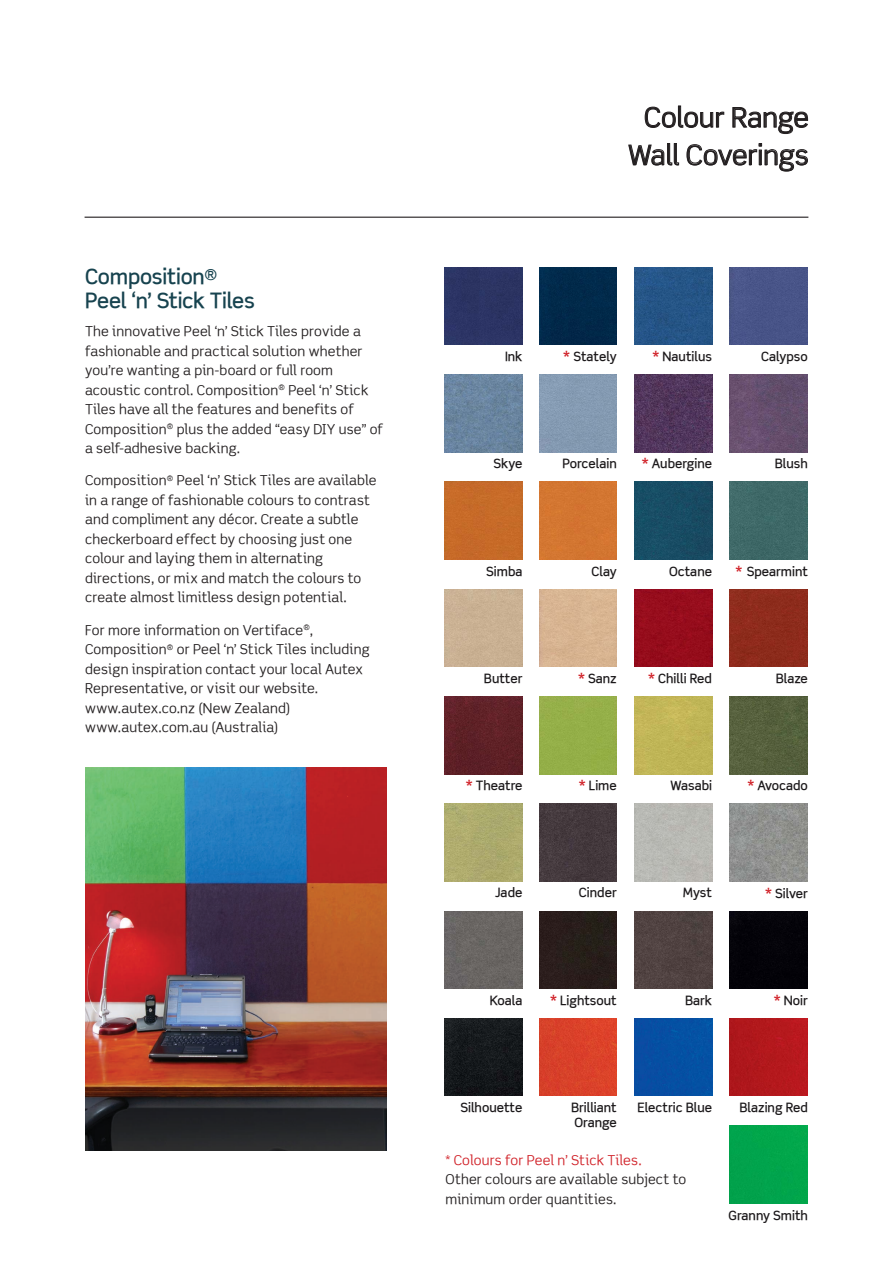
<style>
.page{position:relative;width:893px;height:1263px;background:#fff}
.page>*{position:absolute;margin:0;border:0;box-sizing:border-box;transform-origin:0 0}
.t1{font:27px "Scene";color:#231f20}
.sub_heading{font:500 21px/24px "Scene";letter-spacing:-.01em;color:#17434f}
.copy_leading{font:13.5px/19.5px "Scene Alt";letter-spacing:.01em;color:#231f20}
.t2{font:500 12.75px/15px "Scene";color:#1b181a}
.s1{font-size:18px;color:#d1232a}
.s2{color:#d1232a}
</style>
<div class="page">
<svg style="left:645px;top:106px;width:79px;height:22px"></svg>
<svg style="left:732px;top:107px;width:76px;height:27px"></svg>
<svg style="left:628px;top:143px;width:51px;height:23px"></svg>
<svg style="left:687px;top:143px;width:121px;height:28px"></svg>
<hr style="left:85px;top:217px;width:723px;height:1px;background:#231f20">
<img style="left:85px;top:767px;width:302px;height:383px">
<img style="left:634px;top:375px;width:78px;height:77px">
<img style="left:730px;top:696px;width:78px;height:78px">
<div style="left:634px;top:911px;width:78px;height:77px;background:#504241"></div>
<div style="left:730px;top:589px;width:78px;height:78px;background:#8e2b1c"></div>
<div style="left:445px;top:589px;width:77px;height:78px;background:#cab193"></div>
<div style="left:730px;top:267px;width:78px;height:78px;background:#495588"></div>
<div style="left:634px;top:589px;width:78px;height:78px;background:#960d1c"></div>
<div style="left:540px;top:482px;width:77px;height:77px;background:#d37631"></div>
<div style="left:445px;top:267px;width:77px;height:78px;background:#2c3464"></div>
<img style="left:445px;top:804px;width:77px;height:77px">
<div style="left:445px;top:911px;width:77px;height:77px;background:#696563"></div>
<div style="left:540px;top:911px;width:77px;height:77px;background:#281e1b"></div>
<div style="left:540px;top:696px;width:77px;height:78px;background:#95af48"></div>
<div style="left:634px;top:804px;width:78px;height:77px;background:#b9b9b4"></div>
<img style="left:634px;top:267px;width:78px;height:78px">
<div style="left:730px;top:911px;width:78px;height:77px;background:#040309"></div>
<div style="left:634px;top:482px;width:78px;height:77px;background:#184c64"></div>
<div style="left:540px;top:375px;width:77px;height:77px;background:#859bb3"></div>
<div style="left:540px;top:589px;width:77px;height:78px;background:#d8b491"></div>
<img style="left:445px;top:1018px;width:77px;height:78px">
<div style="left:445px;top:482px;width:77px;height:77px;background:#c76a29"></div>
<img style="left:445px;top:375px;width:77px;height:77px">
<div style="left:730px;top:482px;width:78px;height:77px;background:#3f6968"></div>
<div style="left:540px;top:267px;width:77px;height:78px;background:#01294a"></div>
<img style="left:445px;top:696px;width:77px;height:78px">
<div style="left:634px;top:696px;width:78px;height:78px;background:#c1b557"></div>
<img style="left:730px;top:375px;width:78px;height:77px">
<div style="left:540px;top:804px;width:77px;height:77px;background:#44393d"></div>
<img style="left:730px;top:804px;width:78px;height:77px">
<img style="left:730px;top:1018px;width:78px;height:78px">
<div style="left:634px;top:1018px;width:78px;height:78px;background:#054fa3"></div>
<div style="left:540px;top:1018px;width:77px;height:78px;background:#da412a"></div>
<div style="left:730px;top:1126px;width:78px;height:78px;background:#01a54c"></div>
<p class="sub_heading" style="left:85px;top:264px;width:171px">Composition<sup>®<br></sup>Peel ‘n’ Stick Tiles</p>
<p class="copy_leading" style="left:85px;top:321px;width:299px">The innovative Peel ‘n’ Stick Tiles provide a fashionable and practical solution whether you’re wanting a pin-board or full room acoustic control. Composition<sup>®</sup> Peel ‘n’ Stick Tiles have all the features and benefits of Composition<sup>®</sup> plus the added “easy DIY use” of a self-adhesive backing.</p>
<p class="copy_leading" style="left:85px;top:470px;width:293px">Composition<sup>®</sup> Peel ‘n’ Stick Tiles are available in a range of fashionable colours to contrast and compliment any décor. Create a subtle checkerboard effect by choosing just one colour and laying them in alternating directions, or mix and match the colours to create almost limitless design potential.</p>
<p class="copy_leading" style="left:85px;top:620px;width:286px">For more information on Vertiface<sup>®</sup>, Composition<sup>®</sup> or Peel ‘n’ Stick Tiles including design inspiration contact your local Autex Representative, or visit our website. www.autex.co.nz (New Zealand) www.autex.com.au (Australia)</p>
<p class="t1" style="left:644px;top:100px;width:166px">Colour Range</p>
<p class="t1" style="left:628px;top:138px;width:182px">Wall Coverings</p>
<p class="t2" style="left:505px;top:349px;width:19px">Ink</p>
<p class="t2" style="left:564px;top:349px;width:55px"><span class="s1">*</span> Stately</p>
<p class="t2" style="left:653px;top:349px;width:61px"><span class="s1">*</span> Nautilus</p>
<p class="t2" style="left:761px;top:349px;width:48px">Calypso</p>
<p class="t2" style="left:493px;top:456px;width:30px">Skye</p>
<p class="t2" style="left:562px;top:456px;width:56px">Porcelain</p>
<p class="t2" style="left:642px;top:456px;width:71px"><span class="s1">*</span> Aubergine</p>
<p class="t2" style="left:775px;top:456px;width:35px">Blush</p>
<p class="t2" style="left:486px;top:563px;width:38px">Simba</p>
<p class="t2" style="left:591px;top:563px;width:27px">Clay</p>
<p class="t2" style="left:669px;top:563px;width:44px">Octane</p>
<p class="t2" style="left:736px;top:563px;width:74px"><span class="s1">*</span> Spearmint</p>
<p class="t2" style="left:484px;top:671px;width:40px">Butter</p>
<p class="t2" style="left:578px;top:671px;width:40px"><span class="s1">*</span> Sanz</p>
<p class="t2" style="left:648px;top:671px;width:65px"><span class="s1">*</span> Chilli Red</p>
<p class="t2" style="left:776px;top:671px;width:34px">Blaze</p>
<p class="t2" style="left:466px;top:778px;width:58px"><span class="s1">*</span> Theatre</p>
<p class="t2" style="left:579px;top:778px;width:39px"><span class="s1">*</span> Lime</p>
<p class="t2" style="left:670px;top:778px;width:43px">Wasabi</p>
<p class="t2" style="left:748px;top:778px;width:62px"><span class="s1">*</span> Avocado</p>
<p class="t2" style="left:495px;top:885px;width:29px">Jade</p>
<p class="t2" style="left:579px;top:885px;width:39px">Cinder</p>
<p class="t2" style="left:683px;top:885px;width:31px">Myst</p>
<p class="t2" style="left:765px;top:885px;width:44px"><span class="s1">*</span> Silver</p>
<p class="t2" style="left:490px;top:992px;width:34px">Koala</p>
<p class="t2" style="left:550px;top:992px;width:68px"><span class="s1">*</span> Lightsout</p>
<p class="t2" style="left:685px;top:992px;width:28px">Bark</p>
<p class="t2" style="left:774px;top:992px;width:35px"><span class="s1">*</span> Noir</p>
<p class="t2" style="left:460px;top:1100px;width:64px">Silhouette</p>
<p class="t2" style="left:571px;top:1100px;width:47px">Brilliant<br>Orange</p>
<p class="t2" style="left:637px;top:1100px;width:76px">Electric Blue</p>
<p class="t2" style="left:739px;top:1100px;width:70px">Blazing Red</p>
<p class="copy_leading" style="left:445px;top:1150px;width:242px"><span class="s2">* Colours for Peel n’ Stick Tiles.<br></span>Other colours are available subject to minimum order quantities.</p>
<p class="t2" style="left:728px;top:1208px;width:81px">Granny Smith</p>
</div>
